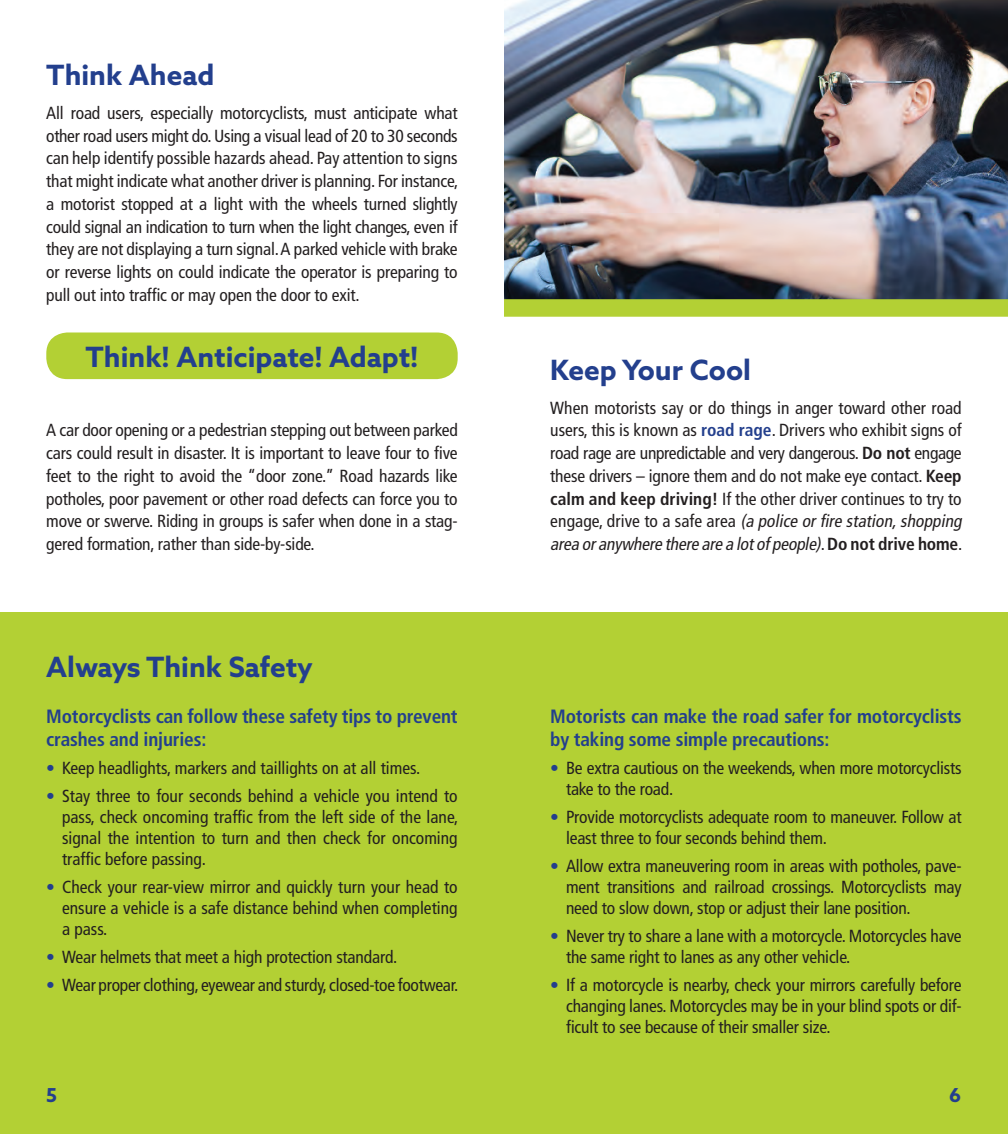
<style>
.page{position:relative;width:1008px;height:1134px;background:#fff}
.page>*{position:absolute;margin:0;border:0;box-sizing:border-box;transform-origin:0 0}
.t1{font:700 28px "Azo Sans";color:#233f8d}
.t2{font:700 condensed 19.25px/22.8px "Frutiger LT Std";letter-spacing:-.01em;color:#233f8d}
.t3{font:700 19.25px "Azo Sans";color:#233f8d}
.t4{font:condensed 17.5px/22.8px "Frutiger LT Std";letter-spacing:-.01em;color:#231f20;text-align:justify}
.s1{font-weight:700;color:#233f8d}
.s2{font-weight:700}
.s3{font-style:italic}
</style>
<div class="page">
<div style="left:46px;top:332px;width:412px;height:47px;background:#b3d034;border-radius:21px"></div>
<div style="left:0;top:612px;width:1008px;height:522px;background:#b3d034"></div>
<img style="left:504px;top:0;width:504px;height:299px">
<div style="left:504px;top:299px;width:504px;height:18px;background:#b3d034"></div>
<h1 class="t1" style="left:46px;top:57px;width:170px">Think Ahead</h1>
<p class="t4" style="left:46px;top:102px;width:414px">All road users, especially motorcyclists, must anticipate what other road users might do. Using a visual lead of 20 to 30 seconds can help identify possible hazards ahead. Pay attention to signs that might indicate what another driver is planning. For instance, a motorist stopped at a light with the wheels turned slightly could signal an indication to turn when the light changes, even if they are not displaying a turn signal. A parked vehicle with brake or reverse lights on could indicate the operator is preparing to pull out into traffic or may open the door to exit.</p>
<h1 class="t1" style="left:86px;top:338px;width:334px">Think! Anticipate! Adapt!</h1>
<p class="t4" style="left:46px;top:419px;width:413px">A car door opening or a pedestrian stepping out between parked cars could result in disaster. It is important to leave four to five feet to the right to avoid the “door zone.” Road hazards like potholes, poor pavement or other road defects can force you to move or swerve. Riding in groups is safer when done in a stag&shy;gered formation, rather than side-by-side.</p>
<h1 class="t1" style="left:46px;top:649px;width:268px">Always Think Safety</h1>
<p class="t2" style="left:46px;top:705px;width:413px">Motorcyclists can follow these safety tips to prevent crashes and injuries:</p>
<p class="t4" style="left:46px;top:757px;width:375px"><span class="s1">•</span> Keep headlights, markers and taillights on at all times.</p>
<p class="t4" style="left:62px;top:785px;width:398px;line-height:21px;text-indent:-16px"><span class="s1">•</span> Stay three to four seconds behind a vehicle you intend to pass, check oncoming traffic from the left side of the lane, signal the intention to turn and then check for oncoming traffic before passing.</p>
<p class="t4" style="left:62px;top:876px;width:397px;line-height:21px;text-indent:-16px"><span class="s1">•</span> Check your rear-view mirror and quickly turn your head to ensure a vehicle is a safe distance behind when completing a pass.</p>
<p class="t4" style="left:46px;top:946px;width:353px"><span class="s1">•</span> Wear helmets that meet a high protection standard.</p>
<p class="t4" style="left:46px;top:974px;width:414px"><span class="s1">•</span> Wear proper clothing, eyewear and sturdy, closed-toe footwear.</p>
<p class="t3" style="left:46px;top:1082px;width:12px">5</p>
<h1 class="t1" style="left:550px;top:351px;width:202px">Keep Your Cool</h1>
<p class="t4" style="left:550px;top:396px;width:416px;text-align:left">When motorists say or do things in anger toward other road users, this is known as <span class="s1">road rage</span>. Drivers who exhibit signs of road rage are unpredictable and very dangerous. <span class="s2">Do not</span> engage these drivers – ignore them and do not make eye contact. <span class="s2">Keep calm and keep driving!</span> If the other driver continues to try to e n g a g e, d r i v e t o a s a fe a r e a <span class="s3">(a police orfire station,shopping area oranywhere there are a lotofpeople)</span>. <span class="s2">D o n o t d r i v e h o m e</span> .</p>
<p class="t2" style="left:550px;top:705px;width:413px">Motorists can make the road safer for motorcyclists by taking some simple precautions:</p>
<p class="t4" style="left:566px;top:757px;width:397px;line-height:21px;text-indent:-16px"><span class="s1">•</span> Be extra cautious on the weekends, when more motorcyclists take to the road.</p>
<p class="t4" style="left:566px;top:806px;width:397px;line-height:21px;text-indent:-16px"><span class="s1">•</span> Provide motorcyclists adequate room to maneuver. Follow at least three to four seconds behind them.</p>
<p class="t4" style="left:566px;top:855px;width:397px;line-height:21px;text-indent:-16px"><span class="s1">•</span> Allow extra maneuvering room in areas with potholes, pave&shy;ment transitions and railroad crossings. Motorcyclists may need to slow down, stop or adjust their lane position.</p>
<p class="t4" style="left:566px;top:925px;width:397px;line-height:21px;text-indent:-16px"><span class="s1">•</span> Never try to share a lane with a motorcycle. Motorcycles have the same right to lanes as any other vehicle.</p>
<p class="t4" style="left:566px;top:974px;width:397px;line-height:21px;text-indent:-16px"><span class="s1">•</span> If a motorcycle is nearby, check your mirrors carefully before changing lanes. Motorcycles may be in your blind spots or dif&shy;ficult to see because of their smaller size.</p>
<p class="t3" style="left:949px;top:1082px;width:14px">6</p>
</div>
